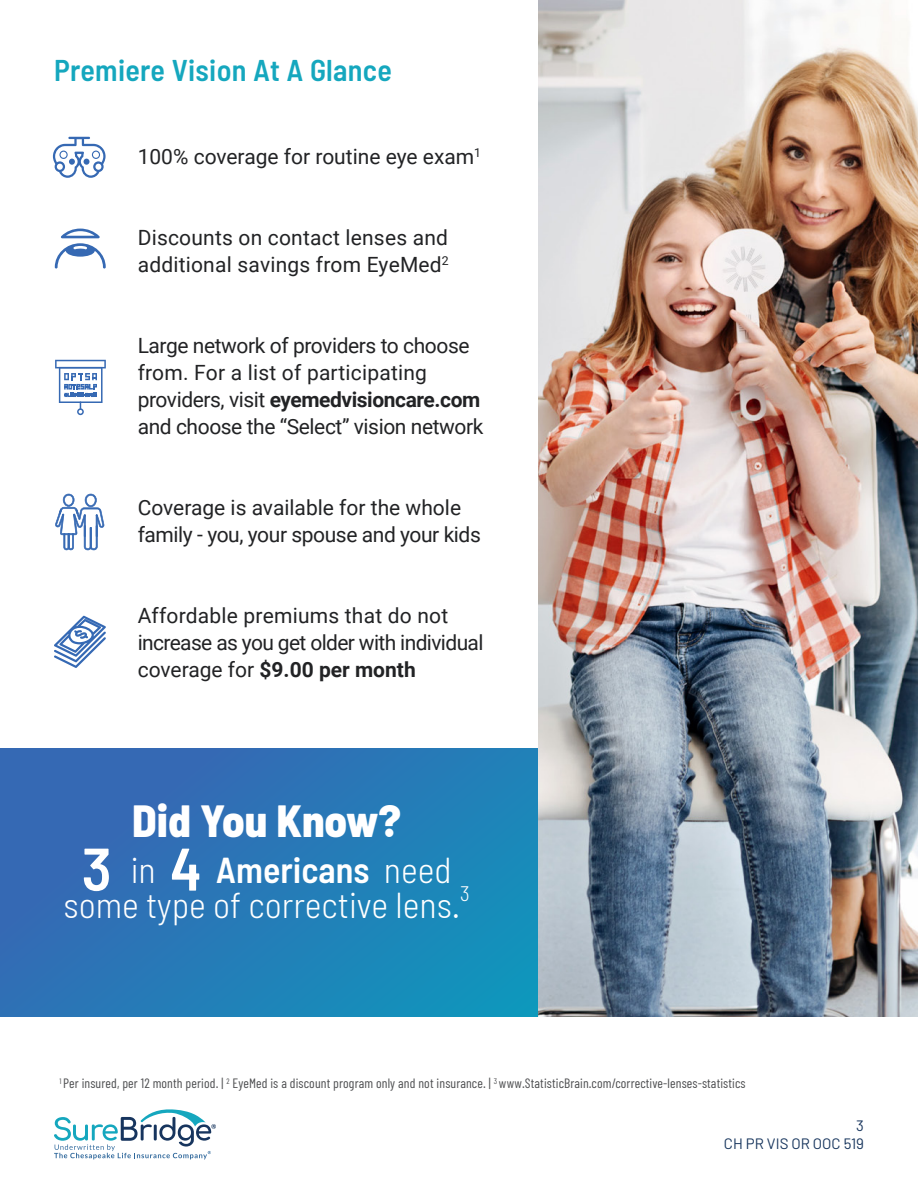
<style>
.page{position:relative;width:918px;height:1188px;background:#fff}
.page>*{position:absolute;margin:0;border:0;box-sizing:border-box;transform-origin:0 0}
.t1{font:800 semi-condensed 45px "Barlow";color:#fff}
.t2{font:300 semi-condensed 36px/34.5px "Barlow";color:#fff;text-align:center}
.t3{font:600 semi-condensed 30px "Barlow";letter-spacing:.01em;color:#15a7be}
.t4{font:21px/27px "Roboto";letter-spacing:-.02em;color:#222325}
.t5{font:21px/27px "Roboto";letter-spacing:-.03em;color:#222325}
.t6{font:21px/27px "Roboto";color:#222325}
.t7{font:300 semi-condensed 21px "Barlow";color:#fff}
.t8{font:15px/18px "Barlow";color:#17355d;text-align:right}
.SB_Disclaimers{font:13.5px "Barlow Condensed";letter-spacing:.01em;color:#4e4f51}
.s1{font-weight:700}
.s2{font-weight:600;font-size:60px}
.s3{font-weight:600}
</style>
<div class="page">
<svg style="left:54px;top:1109px;width:162px;height:50px"></svg>
<svg style="left:54px;top:616px;width:52px;height:52px"></svg>
<svg style="left:55px;top:494px;width:50px;height:56px"></svg>
<svg style="left:53px;top:137px;width:53px;height:41px"></svg>
<svg style="left:55px;top:229px;width:51px;height:40px"></svg>
<svg style="left:55px;top:360px;width:51px;height:55px"></svg>
<div style="left:0;top:748px;width:575px;height:268px;background:linear-gradient(to right,#3567b4,#1890bb)"></div>
<img style="left:539px;top:0;width:379px;height:1016px">
<p class="t3" style="left:54px;top:51px;width:339px">Premiere Vision At A Glance</p>
<p class="t6" style="left:138px;top:142px;width:345px">100% coverage for routine eye exam<sup>1</sup></p>
<p class="t6" style="left:138px;top:223px;width:313px">Discounts on contact lenses and additional savings from EyeMed<sup>2</sup></p>
<p class="t4" style="left:138px;top:331px;width:347px">Large network of providers to choose from. For a list of participating providers, visit <span class="s1">eyemedvisioncare.com </span>and choose the “Select” vision network</p>
<p class="t4" style="left:138px;top:493px;width:345px">Coverage is available for the whole family - you, your spouse and your kids</p>
<p class="t5" style="left:138px;top:601px;width:347px">Affordable premiums that do not increase as you get older with individual coverage for <span class="s1">$9.00 per month</span></p>
<p class="t1" style="left:132px;top:792px;width:270px">Did You Know?</p>
<p class="t2" style="left:64px;top:852px;width:398px"><span class="s2">3</span> in <span class="s2">4</span> <span class="s3">Americans</span> need some type of corrective lens.</p>
<p class="t7" style="left:460px;top:881px;width:11px">3</p>
<p class="SB_Disclaimers" style="left:59px;top:1075px;width:688px"><sup>1</sup> Per insured, per 12 month period. | <sup>2</sup> EyeMed is a discount program only and not insurance. | <sup>3</sup> www.StatisticBrain.com/corrective-lenses-statistics</p>
<p class="t8" style="left:724px;top:1116px;width:142px">3<br>CH PR VIS OR OOC 519</p>
</div>
